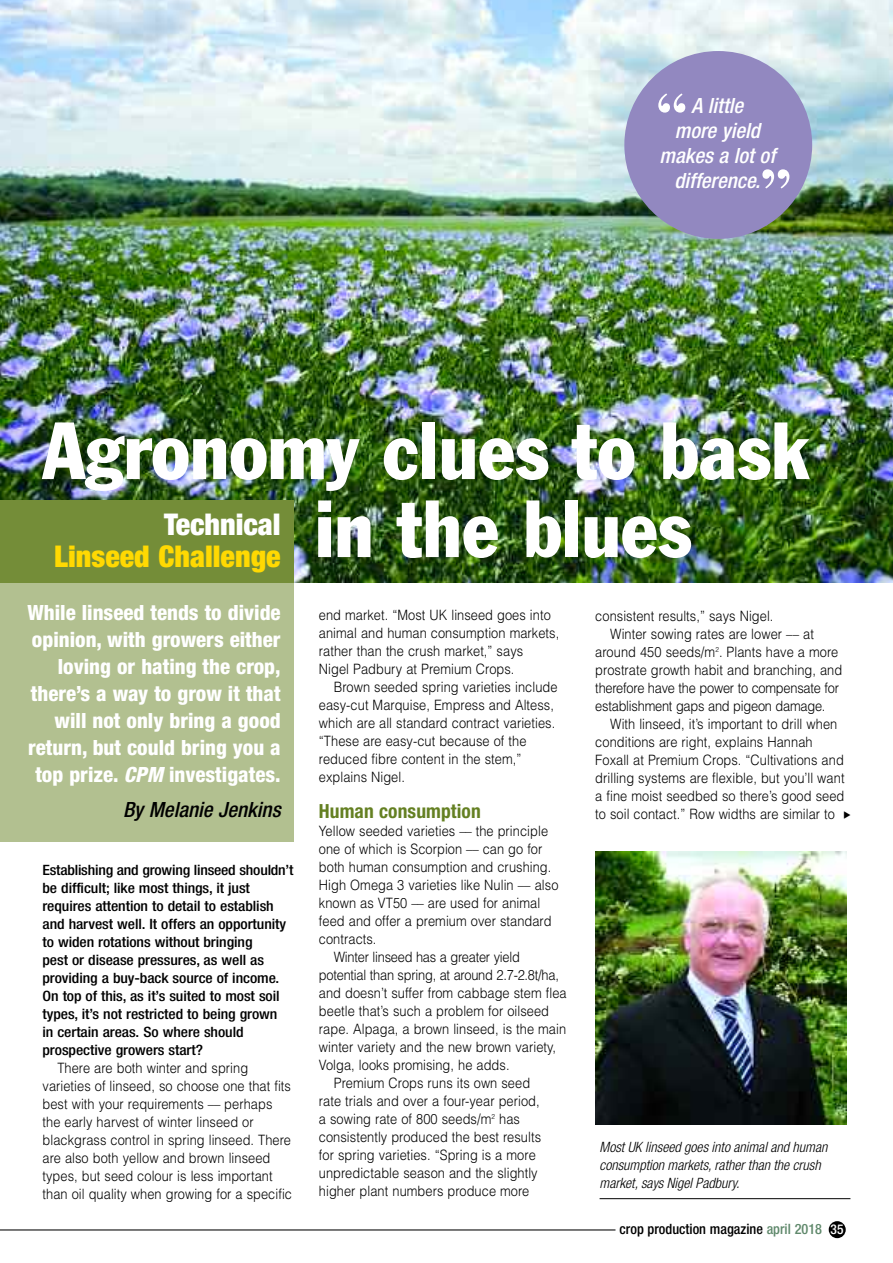
<style>
.page{position:relative;width:893px;height:1263px;background:#fff}
.page>*{position:absolute;margin:0;border:0;box-sizing:border-box;transform-origin:0 0}
.t1{font:condensed 79.5px/78px "Franklin Gothic";color:#fff}
.t2{font:700 58.95px "Bodoni BT";color:#fff}
.t3{font:900 condensed 30px "Helvetica Neue";color:#ffd902}
.t4{font:900 condensed 30px "Helvetica Neue";color:#fff}
.t5{font:800 condensed 21px/27px "Helvetica Neue";color:#fff;text-align:right}
.t6{font:italic 500 condensed 21px/25.2px "Helvetica Neue";color:#fff;text-align:center}
.t7{font:italic 500 condensed 21px "Helvetica Neue";color:#000}
.t8{font:700 condensed 19.5px "Helvetica Neue";letter-spacing:.005em;color:#648022}
.t9{font:300 14.25px/18px "Helvetica";letter-spacing:.005em;color:#000;scale:.9 1}
.t10{font:500 condensed 14.25px/18px "Helvetica Neue";letter-spacing:-.005em;color:#000;scale:1.1 1}
.t11{font:300 14.25px "Helvetica";letter-spacing:-.015em;color:#000;scale:.9 1}
.t12{font:italic 300 condensed 14.25px/18px "Helvetica Neue";color:#000}
.t13{font:500 condensed 14.25px "Helvetica Neue";letter-spacing:-.005em;color:#000}
.s1{font-style:italic}
.s2{color:#60896c}
.s3{font-size:13.5px;color:#fff}
</style>
<div class="page">
<img style="left:0;top:0;width:893px;height:583px">
<div style="left:0;top:500px;width:293px;height:86px;background:#748d38"></div>
<div style="left:0;top:584px;width:293px;height:258px;background:#b2c090"></div>
<div style="left:624px;top:51px;width:188px;height:188px;background:#9288c0;border-radius:50%"></div>
<img style="left:595px;top:851px;width:251px;height:274px">
<hr style="left:600px;top:1198px;width:250px;height:1px;background:#000">
<div style="left:829px;top:1221px;width:17px;height:17px;background:#000;border-radius:50%"></div>
<hr style="left:0;top:1229px;width:615px;height:1px;background:#000">
<h2 class="t2" style="left:655px;top:94px;width:35px">“</h2>
<h3 class="t6" style="left:659px;top:95px;width:117px">A little<br>more yield makes a lot of difference.</h3>
<h2 class="t2" style="left:759px;top:170px;width:35px">”</h2>
<h1 class="t1" style="left:315px;top:418px;width:496px;text-indent:-273px">Agronomy clues to bask in the blues</h1>
<h3 class="t4" style="left:164px;top:514px;width:118px">Technical</h3>
<h3 class="t3" style="left:54px;top:545px;width:228px">Linseed Challenge</h3>
<h3 class="t5" style="left:28px;top:600px;width:255px">While linseed tends to divide opinion, with growers either loving or hating the crop, there’s a way to grow it that will not only bring a good return, but could bring you a top prize. <span class="s1">CPM</span> investigates.</h3>
<h3 class="t7" style="left:123px;top:802px;width:159px">By Melanie Jenkins</h3>
<p class="t9" style="left:319px;top:606px;width:269px">end market. “Most UK linseed goes into animal and human consumption markets, rather than the crush market,” says<br>Nigel Padbury at Premium Crops.</p>
<p class="t9" style="left:319px;top:678px;width:267px;text-indent:15px">Brown seeded spring varieties include easy-cut Marquise, Empress and Altess, which are all standard contract varieties. “These are easy-cut because of the reduced fibre content in the stem,” explains Nigel.</p>
<h3 class="t8" style="left:319px;top:804px;width:163px">Human consumption</h3>
<p class="t9" style="left:319px;top:822px;width:256px">Yellow seeded varieties –– the principle</p>
<p class="t9" style="left:319px;top:840px;width:250px">one of which is Scorpion –– can go for</p>
<p class="t9" style="left:319px;top:858px;width:260px">both human consumption and crushing.</p>
<p class="t9" style="left:319px;top:876px;width:268px">High Omega 3 varieties like Nulin –– also</p>
<p class="t9" style="left:319px;top:894px;width:247px">known as VT50 –– are used for animal</p>
<p class="t9" style="left:319px;top:912px;width:260px">feed and offer a premium over standard</p>
<p class="t9" style="left:319px;top:930px;width:66px">contracts.</p>
<p class="t11" style="left:334px;top:949px;width:208px">Winter linseed has a greater yield</p>
<p class="t11" style="left:319px;top:967px;width:268px">potential than spring, at around 2.7-2.8t/ha,</p>
<p class="t9" style="left:319px;top:984px;width:277px">and doesn’t suffer from cabbage stem flea</p>
<p class="t9" style="left:319px;top:1002px;width:257px">beetle that’s such a problem for oilseed</p>
<p class="t9" style="left:319px;top:1020px;width:276px">rape. Alpaga, a brown linseed, is the main</p>
<p class="t9" style="left:319px;top:1038px;width:265px">winter variety and the new brown variety,</p>
<p class="t9" style="left:319px;top:1056px;width:213px">Volga, looks promising, he adds.</p>
<p class="t9" style="left:334px;top:1074px;width:220px">Premium Crops runs its own seed</p>
<p class="t9" style="left:319px;top:1092px;width:247px">rate trials and over a four-year period,</p>
<p class="t9" style="left:319px;top:1110px;width:225px">a sowing rate of 800 seeds/m<sup>2</sup> has</p>
<p class="t9" style="left:319px;top:1128px;width:248px">consistently produced the best results</p>
<p class="t9" style="left:319px;top:1146px;width:243px">for spring varieties. “Spring is a more</p>
<p class="t9" style="left:319px;top:1164px;width:245px">unpredictable season and the slightly</p>
<p class="t9" style="left:319px;top:1182px;width:235px">higher plant numbers produce more</p>
<p class="t9" style="left:595px;top:607px;width:199px">consistent results,” says Nigel.</p>
<p class="t9" style="left:610px;top:625px;width:228px">Winter sowing rates are lower –– at</p>
<p class="t9" style="left:595px;top:643px;width:271px">around 450 seeds/m<sup>2</sup>. Plants have a more</p>
<p class="t9" style="left:595px;top:661px;width:276px">prostrate growth habit and branching, and</p>
<p class="t11" style="left:595px;top:680px;width:272px">therefore have the power to compensate for</p>
<p class="t11" style="left:595px;top:698px;width:257px">establishment gaps and pigeon damage.</p>
<p class="t9" style="left:610px;top:715px;width:254px">With linseed, it’s important to drill when</p>
<p class="t9" style="left:595px;top:733px;width:243px">conditions are right, explains Hannah</p>
<p class="t9" style="left:595px;top:751px;width:278px">Foxall at Premium Crops. “Cultivations and</p>
<p class="t9" style="left:595px;top:769px;width:278px">drilling systems are flexible, but you’ll want</p>
<p class="t9" style="left:595px;top:787px;width:278px">a fine moist seedbed so there’s good seed</p>
<p class="t9" style="left:595px;top:805px;width:268px">to soil contact.” Row widths are similar to</p>
<p class="t10" style="left:43px;top:862px;width:230px">Establishing and growing linseed shouldn’t be difficult; like most things, it just requires attention to detail to establish and harvest well. It offers an opportunity to widen rotations without bringing<br>pest or disease pressures, as well as providing a buy-back source of income.<br>On top of this, as it’s suited to most soil types, it’s not restricted to being grown<br>in certain areas. So where should prospective growers start?</p>
<p class="t9" style="left:43px;top:1059px;width:279px;text-indent:15px">There are both winter and spring varieties of linseed, so choose one that fits best with your requirements –– perhaps the early harvest of winter linseed or blackgrass control in spring linseed. There are also both yellow and brown linseed types, but seed colour is less important than oil quality when growing for a specific</p>
<p class="t12" style="left:600px;top:1139px;width:229px">Most UK linseed goes into animal and human consumption markets, rather than the crush market, says Nigel Padbury.</p>
<p class="t13" style="left:620px;top:1224px;width:225px">crop production magazine <span class="s2">april 2018</span> <span class="s3">35</span></p>
</div>
